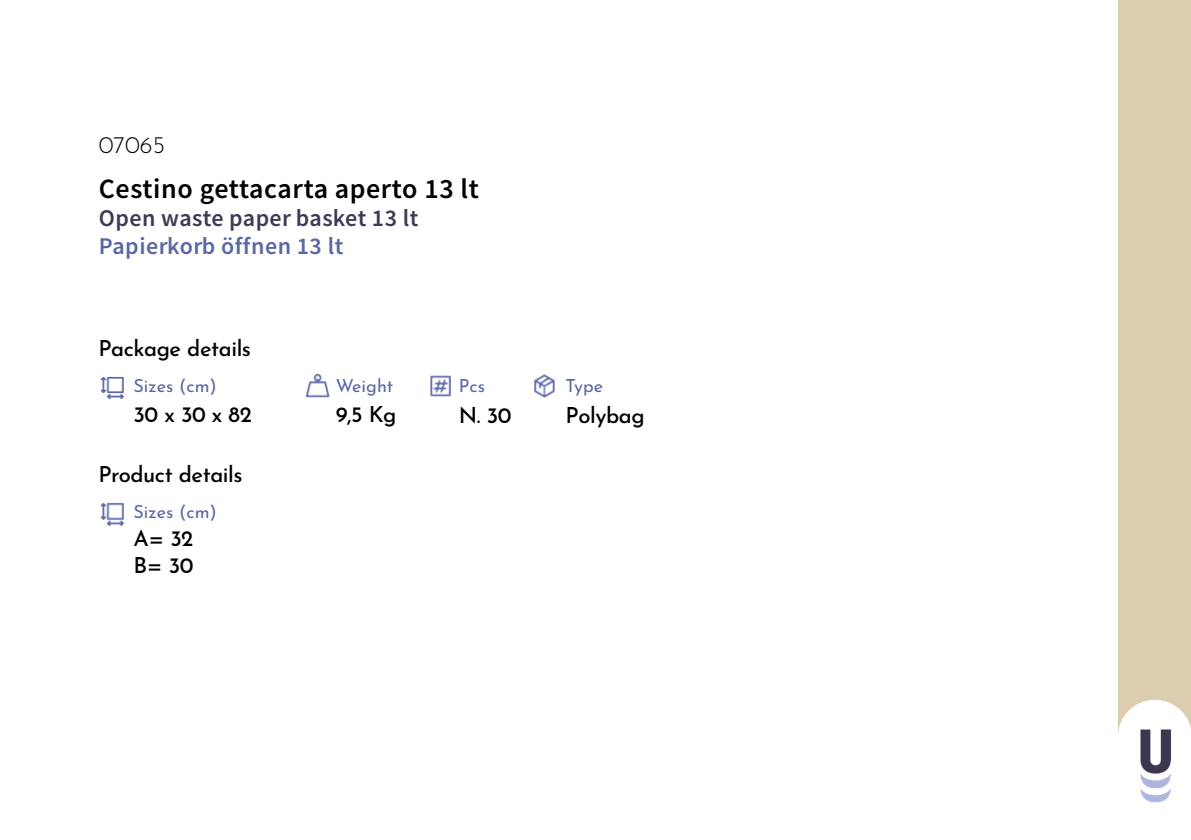
<style>
.page{position:relative;width:1191px;height:840px;background:#fff}
.page>*{position:absolute;margin:0;border:0;box-sizing:border-box;transform-origin:0 0}
.t1{font:28px "Source Sans Variable";letter-spacing:.02em;color:#000}
.t2{font:24px "Source Sans Variable";letter-spacing:.015em;color:#3c3b55}
.t3{font:24px "Source Sans Variable";letter-spacing:.02em;color:#5a68a3}
.t4{font:300 24px "Josefin Sans";color:#000}
.t5{font:500 22px/26.4px "Josefin Sans";letter-spacing:-.02em;color:#000}
.t6{font:18px "Josefin Sans";color:#5a68a3}
</style>
<div class="page">
<div style="left:1119px;top:0;width:72px;height:733px;background:#dbcdad"></div>
<div style="left:1118px;top:699px;width:73px;height:72px;background:#fff;border-radius:50%"></div>
<img style="left:1125px;top:714px;width:60px;height:89px">
<img style="left:100px;top:376px;width:24px;height:23px">
<img style="left:306px;top:373px;width:24px;height:25px">
<img style="left:430px;top:375px;width:21px;height:22px">
<img style="left:534px;top:374px;width:21px;height:24px">
<img style="left:100px;top:503px;width:24px;height:23px">
<p class="t4" style="left:99px;top:126px;width:68px">07065</p>
<p class="t1" style="left:99px;top:172px;width:381px">Cestino gettacarta aperto 13 lt</p>
<p class="t2" style="left:99px;top:203px;width:321px">Open waste paper basket 13 lt</p>
<p class="t3" style="left:99px;top:231px;width:246px">Papierkorb öffnen 13 lt</p>
<p class="t5" style="left:98px;top:333px;width:154px">Package details</p>
<p class="t6" style="left:133px;top:372px;width:85px">Sizes (cm)</p>
<p class="t6" style="left:336px;top:372px;width:59px">Weight</p>
<p class="t6" style="left:459px;top:372px;width:28px">Pcs</p>
<p class="t6" style="left:565px;top:372px;width:39px">Type</p>
<p class="t5" style="left:133px;top:399px;width:120px">30 x 30 x 82</p>
<p class="t5" style="left:336px;top:399px;width:62px">9,5 Kg</p>
<p class="t5" style="left:459px;top:400px;width:54px">N. 30</p>
<p class="t5" style="left:565px;top:399px;width:81px">Polybag</p>
<p class="t5" style="left:98px;top:459px;width:146px">Product details</p>
<p class="t6" style="left:133px;top:498px;width:85px">Sizes (cm)</p>
<p class="t5" style="left:133px;top:523px;width:62px">A= 32<br>B= 30</p>
</div>
